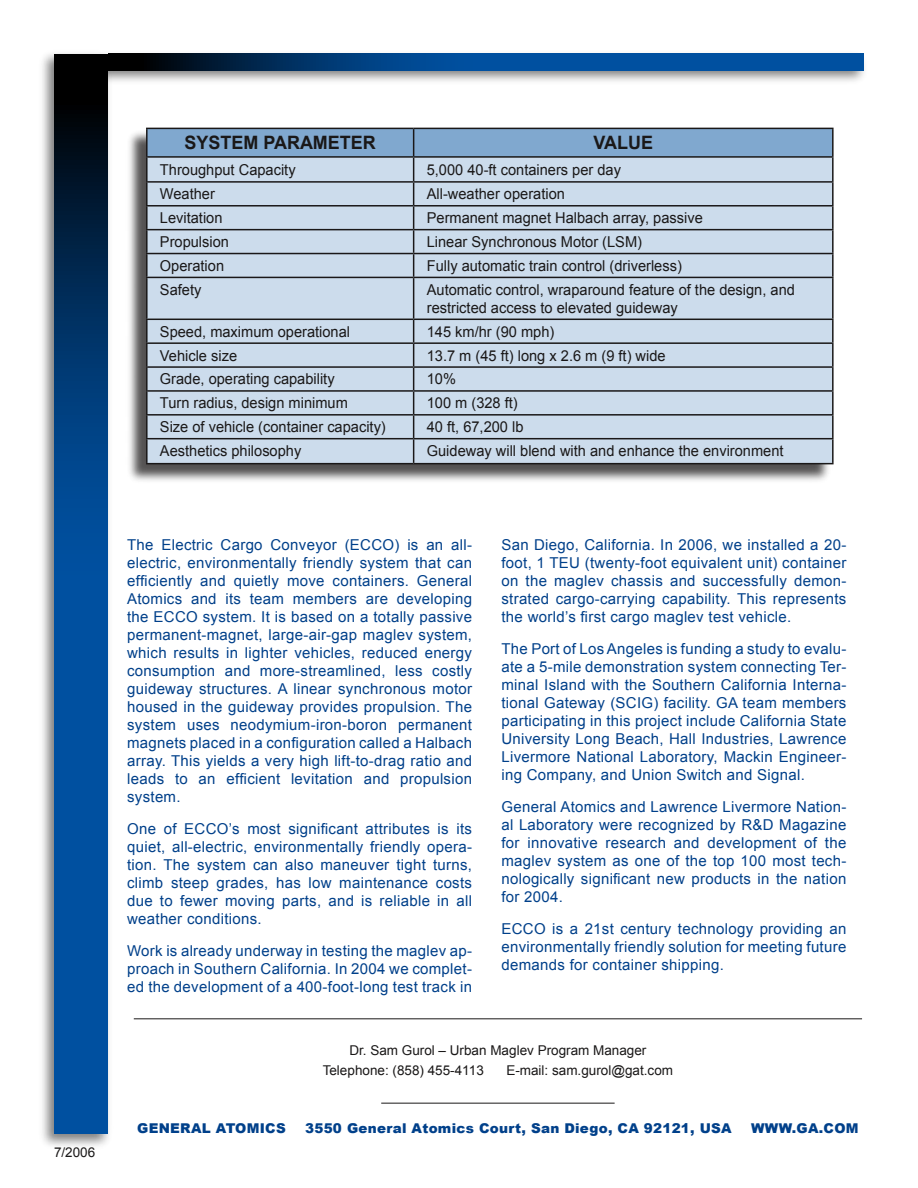
<style>
.page{position:relative;width:918px;height:1188px;background:#fff}
.page>*{position:absolute;margin:0;border:0;box-sizing:border-box;transform-origin:0 0}
.t1{font:700 18.45px "Arial";color:#1a1818}
.Paragraph_Style_1{font:15px/18px "Arial";letter-spacing:.02em;color:#00408a;text-align:justify}
.t2{font:15px/18px "Arial";color:#1a1818}
.t3{font:13.5px "Arial";color:#1a1818}
.t4{font:900 13.5px "Arial";letter-spacing:.02em;color:#00408a}
</style>
<div class="page">
<div style="left:38px;top:49px;width:75px;height:1101px;background:#000;opacity:.5"></div>
<svg style="left:54px;top:54px;width:54px;height:1080px;background:#003f7e"></svg>
<div style="left:91px;top:48px;width:779px;height:39px;background:#000;opacity:.5"></div>
<svg style="left:108px;top:54px;width:756px;height:16px;background:#003e7c"></svg>
<div style="left:126px;top:128px;width:707px;height:357px;background:#1a1818;opacity:.75"></div>
<div style="left:148px;top:278px;width:684px;height:185px;background:#ccdcec"></div>
<hr style="left:146px;top:158px;width:2px;height:23px;background:#1a1818">
<hr style="left:832px;top:158px;width:2px;height:23px;background:#1a1818">
<hr style="left:146px;top:181px;width:268px;height:2px;background:#1a1818">
<hr style="left:146px;top:183px;width:2px;height:22px;background:#1a1818">
<hr style="left:414px;top:181px;width:420px;height:2px;background:#1a1818">
<hr style="left:832px;top:183px;width:2px;height:22px;background:#1a1818">
<hr style="left:146px;top:205px;width:268px;height:2px;background:#1a1818">
<hr style="left:146px;top:207px;width:2px;height:22px;background:#1a1818">
<hr style="left:414px;top:205px;width:420px;height:2px;background:#1a1818">
<hr style="left:832px;top:207px;width:2px;height:22px;background:#1a1818">
<hr style="left:146px;top:229px;width:268px;height:1px;background:#1a1818">
<hr style="left:146px;top:230px;width:2px;height:23px;background:#1a1818">
<hr style="left:414px;top:229px;width:420px;height:1px;background:#1a1818">
<hr style="left:832px;top:230px;width:2px;height:23px;background:#1a1818">
<hr style="left:146px;top:253px;width:268px;height:1px;background:#1a1818">
<hr style="left:146px;top:254px;width:2px;height:23px;background:#1a1818">
<hr style="left:414px;top:253px;width:420px;height:1px;background:#1a1818">
<hr style="left:832px;top:254px;width:2px;height:23px;background:#1a1818">
<hr style="left:146px;top:277px;width:268px;height:1px;background:#1a1818">
<hr style="left:146px;top:278px;width:2px;height:41px;background:#1a1818">
<hr style="left:414px;top:277px;width:420px;height:1px;background:#1a1818">
<hr style="left:413px;top:278px;width:1px;height:41px;background:#1a1818">
<hr style="left:832px;top:278px;width:2px;height:41px;background:#1a1818">
<hr style="left:146px;top:319px;width:268px;height:1px;background:#1a1818">
<hr style="left:146px;top:320px;width:2px;height:22px;background:#1a1818">
<hr style="left:414px;top:319px;width:420px;height:1px;background:#1a1818">
<hr style="left:832px;top:320px;width:2px;height:22px;background:#1a1818">
<hr style="left:146px;top:342px;width:268px;height:2px;background:#1a1818">
<hr style="left:146px;top:344px;width:2px;height:22px;background:#1a1818">
<hr style="left:414px;top:342px;width:420px;height:2px;background:#1a1818">
<hr style="left:832px;top:344px;width:2px;height:22px;background:#1a1818">
<hr style="left:146px;top:366px;width:268px;height:2px;background:#1a1818">
<hr style="left:146px;top:368px;width:2px;height:22px;background:#1a1818">
<hr style="left:414px;top:366px;width:420px;height:2px;background:#1a1818">
<hr style="left:832px;top:368px;width:2px;height:22px;background:#1a1818">
<hr style="left:146px;top:390px;width:268px;height:2px;background:#1a1818">
<hr style="left:146px;top:392px;width:2px;height:22px;background:#1a1818">
<hr style="left:414px;top:390px;width:420px;height:2px;background:#1a1818">
<hr style="left:832px;top:392px;width:2px;height:22px;background:#1a1818">
<hr style="left:146px;top:414px;width:268px;height:2px;background:#1a1818">
<hr style="left:146px;top:416px;width:2px;height:22px;background:#1a1818">
<hr style="left:414px;top:414px;width:420px;height:2px;background:#1a1818">
<hr style="left:832px;top:416px;width:2px;height:22px;background:#1a1818">
<hr style="left:146px;top:438px;width:268px;height:1px;background:#1a1818">
<hr style="left:146px;top:439px;width:2px;height:24px;background:#1a1818">
<hr style="left:414px;top:438px;width:420px;height:1px;background:#1a1818">
<svg style="left:413px;top:320px;width:1px;height:143px"></svg>
<hr style="left:832px;top:439px;width:2px;height:24px;background:#1a1818">
<hr style="left:146px;top:463px;width:268px;height:1px;background:#1a1818">
<hr style="left:414px;top:463px;width:420px;height:1px;background:#1a1818">
<hr style="left:146px;top:128px;width:268px;height:1px;background:#1a1818">
<hr style="left:146px;top:129px;width:2px;height:27px;background:#1a1818">
<hr style="left:414px;top:128px;width:420px;height:1px;background:#1a1818">
<svg style="left:147px;top:128px;width:686px;height:149px;background:#b4c7db"></svg>
<hr style="left:832px;top:129px;width:2px;height:27px;background:#1a1818">
<hr style="left:146px;top:156px;width:268px;height:2px;background:#1a1818">
<hr style="left:414px;top:156px;width:420px;height:2px;background:#1a1818">
<hr style="left:381px;top:1103px;width:234px;height:1px;background:#1a1818">
<hr style="left:134px;top:1019px;width:728px;height:1px;background:#1a1818">
<p class="t3" style="left:54px;top:1145px;width:43px">7/2006</p>
<p class="t1" style="left:185px;top:133px;width:193px">SYSTEM PARAMETER</p>
<p class="t1" style="left:593px;top:133px;width:61px">VALUE</p>
<p class="t2" style="left:160px;top:161px;width:137px">Throughput Capacity</p>
<p class="t2" style="left:427px;top:161px;width:196px">5,000 40-ft containers per day</p>
<p class="t2" style="left:160px;top:185px;width:56px">Weather</p>
<p class="t2" style="left:427px;top:185px;width:140px">All-weather operation</p>
<p class="t2" style="left:160px;top:209px;width:64px">Levitation</p>
<p class="t2" style="left:427px;top:209px;width:278px">Permanent magnet Halbach array, passive</p>
<p class="t2" style="left:160px;top:233px;width:71px">Propulsion</p>
<p class="t2" style="left:427px;top:233px;width:217px">Linear Synchronous Motor (LSM)</p>
<p class="t2" style="left:160px;top:257px;width:66px">Operation</p>
<p class="t2" style="left:427px;top:257px;width:257px">Fully automatic train control (driverless)</p>
<p class="t2" style="left:160px;top:281px;width:43px">Safety</p>
<p class="t2" style="left:427px;top:281px;width:370px">Automatic control, wraparound feature of the design, and restricted access to elevated guideway</p>
<p class="t2" style="left:160px;top:322px;width:192px">Speed, maximum operational</p>
<p class="t2" style="left:427px;top:322px;width:129px">145 km/hr (90 mph)</p>
<p class="t2" style="left:160px;top:346px;width:79px">Vehicle size</p>
<p class="t2" style="left:427px;top:346px;width:240px">13.7 m (45 ft) long x 2.6 m (9 ft) wide</p>
<p class="t2" style="left:160px;top:370px;width:176px">Grade, operating capability</p>
<p class="t2" style="left:427px;top:370px;width:31px">10%</p>
<p class="t2" style="left:160px;top:394px;width:189px">Turn radius, design minimum</p>
<p class="t2" style="left:427px;top:394px;width:93px">100 m (328 ft)</p>
<p class="t2" style="left:160px;top:418px;width:227px">Size of vehicle (container capacity)</p>
<p class="t2" style="left:427px;top:418px;width:98px">40 ft, 67,200 lb</p>
<p class="t2" style="left:160px;top:442px;width:143px">Aesthetics philosophy</p>
<p class="t2" style="left:427px;top:442px;width:358px">Guideway will blend with and enhance the environment</p>
<p class="Paragraph_Style_1" style="left:127px;top:535px;width:346px">The Electric Cargo Conveyor (ECCO) is an all&shy;electric, environmentally friendly system that can efficiently and quietly move containers. General Atomics and its team members are developing the ECCO system. It is based on a totally passive permanent-magnet, large-air-gap maglev system, which results in lighter vehicles, reduced energy consumption and more-streamlined, less costly guideway structures. A linear synchronous motor housed in the guideway provides propulsion. The system uses neodymium-iron-boron permanent magnets placed in a configuration called a Halbach array. This yields a very high lift-to-drag ratio and leads to an efficient levitation and propulsion system.</p>
<p class="Paragraph_Style_1" style="left:127px;top:819px;width:346px">One of ECCO’s most significant attributes is its quiet, all-electric, environmentally friendly opera&shy;tion. The system can also maneuver tight turns, climb steep grades, has low maintenance costs due to fewer moving parts, and is reliable in all weather conditions.</p>
<p class="Paragraph_Style_1" style="left:127px;top:942px;width:346px">Work is already underway in testing the maglev ap&shy;proach in Southern California. In 2004 we complet&shy;ed the development of a 400-foot-long test track in</p>
<p class="Paragraph_Style_1" style="left:501px;top:535px;width:346px">San Diego, California. In 2006, we installed a 20- foot, 1 TEU (twenty-foot equivalent unit) container on the maglev chassis and successfully demon&shy;strated cargo-carrying capability. This represents the world’s first cargo maglev test vehicle.</p>
<p class="Paragraph_Style_1" style="left:501px;top:639px;width:347px">The Port of Los Angeles is funding a study to evalu&shy;ate a 5-mile demonstration system connecting Ter&shy;minal Island with the Southern California Interna&shy;tional Gateway (SCIG) facility. GA team members participating in this project include California State University Long Beach, Hall Industries, Lawrence Livermore National Laboratory, Mackin Engineer&shy;ing Company, and Union Switch and Signal.</p>
<p class="Paragraph_Style_1" style="left:501px;top:798px;width:346px">General Atomics and Lawrence Livermore Nation&shy;al Laboratory were recognized by R&amp;D Magazine for innovative research and development of the maglev system as one of the top 100 most tech&shy;nologically significant new products in the nation for 2004.</p>
<p class="Paragraph_Style_1" style="left:501px;top:920px;width:346px">ECCO is a 21st century technology providing an environmentally friendly solution for meeting future demands for container shipping.</p>
<p class="t3" style="left:349px;top:1043px;width:299px">Dr. Sam Gurol – Urban Maglev Program Manager</p>
<p class="t3" style="left:323px;top:1063px;width:163px">Telephone: (858) 455-4113</p>
<p class="t3" style="left:506px;top:1063px;width:168px">E-mail: sam.gurol@gat.com</p>
<p class="t4" style="left:137px;top:1121px;width:150px">GENERAL ATOMICS</p>
<p class="t4" style="left:305px;top:1121px;width:428px">3550 General Atomics Court, San Diego, CA 92121, USA</p>
<p class="t4" style="left:751px;top:1121px;width:109px">WWW.GA.COM</p>
</div>
